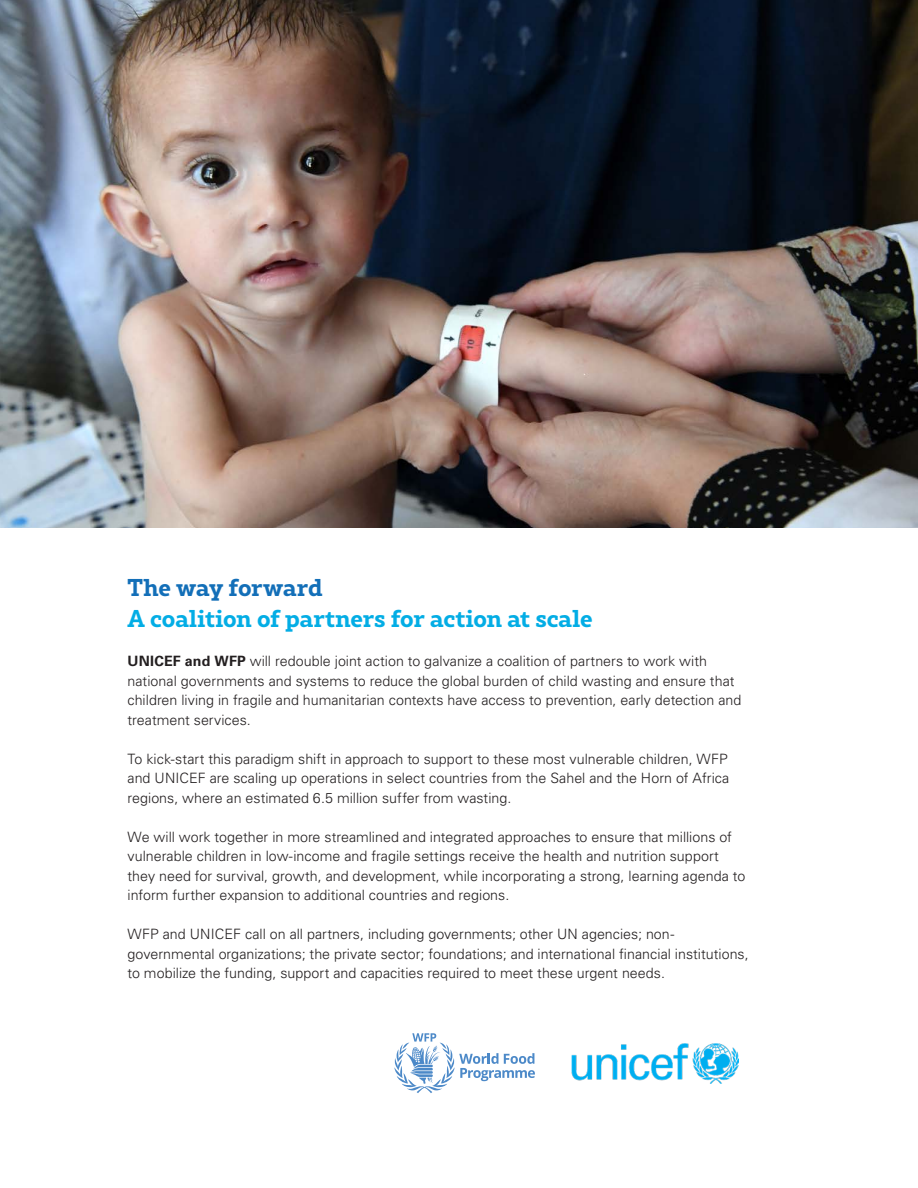
<style>
.page{position:relative;width:918px;height:1188px;background:#fff}
.page>*{position:absolute;margin:0;border:0;box-sizing:border-box;transform-origin:0 0}
.t1{font:700 24px "Rival Slab";letter-spacing:-.005em;color:#03ade5}
.t2{font:700 24px "Rival Slab";letter-spacing:-.005em;color:#136fb8}
.copy{font:300 14.25px/19.5px "Univers LT Std";color:#231f20}
.s1{font-weight:700}
</style>
<div class="page">
<img style="left:0;top:0;width:918px;height:528px">
<img style="left:571px;top:1044px;width:167px;height:40px">
<svg style="left:394px;top:1033px;width:141px;height:60px"></svg>
<h1 class="t2" style="left:128px;top:569px;width:197px">The way forward</h1>
<h1 class="t1" style="left:128px;top:600px;width:467px">A coalition of partners for action at scale</h1>
<p class="copy" style="left:128px;top:652px;width:615px"><span class="s1">UNICEF and WFP</span> will redouble joint action to galvanize a coalition of partners to work with national governments and systems to reduce the global burden of child wasting and ensure that children living in fragile and humanitarian contexts have access to prevention, early detection and treatment services.</p>
<p class="copy" style="left:128px;top:749px;width:603px;text-align:justify">To kick-start this paradigm shift in approach to support to these most vulnerable children, WFP and UNICEF are scaling up operations in select countries from the Sahel and the Horn of Africa regions, where an estimated 6.5 million suffer from wasting.</p>
<p class="copy" style="left:128px;top:827px;width:619px">We will work together in more streamlined and integrated approaches to ensure that millions of vulnerable children in low-income and fragile settings receive the health and nutrition support they need for survival, growth, and development, while incorporating a strong, learning agenda to inform further expansion to additional countries and regions.</p>
<p class="copy" style="left:128px;top:925px;width:623px">WFP and UNICEF call on all partners, including governments; other UN agencies; non&shy;governmental organizations; the private sector; foundations; and international financial institutions, to mobilize the funding, support and capacities required to meet these urgent needs.</p>
</div>
